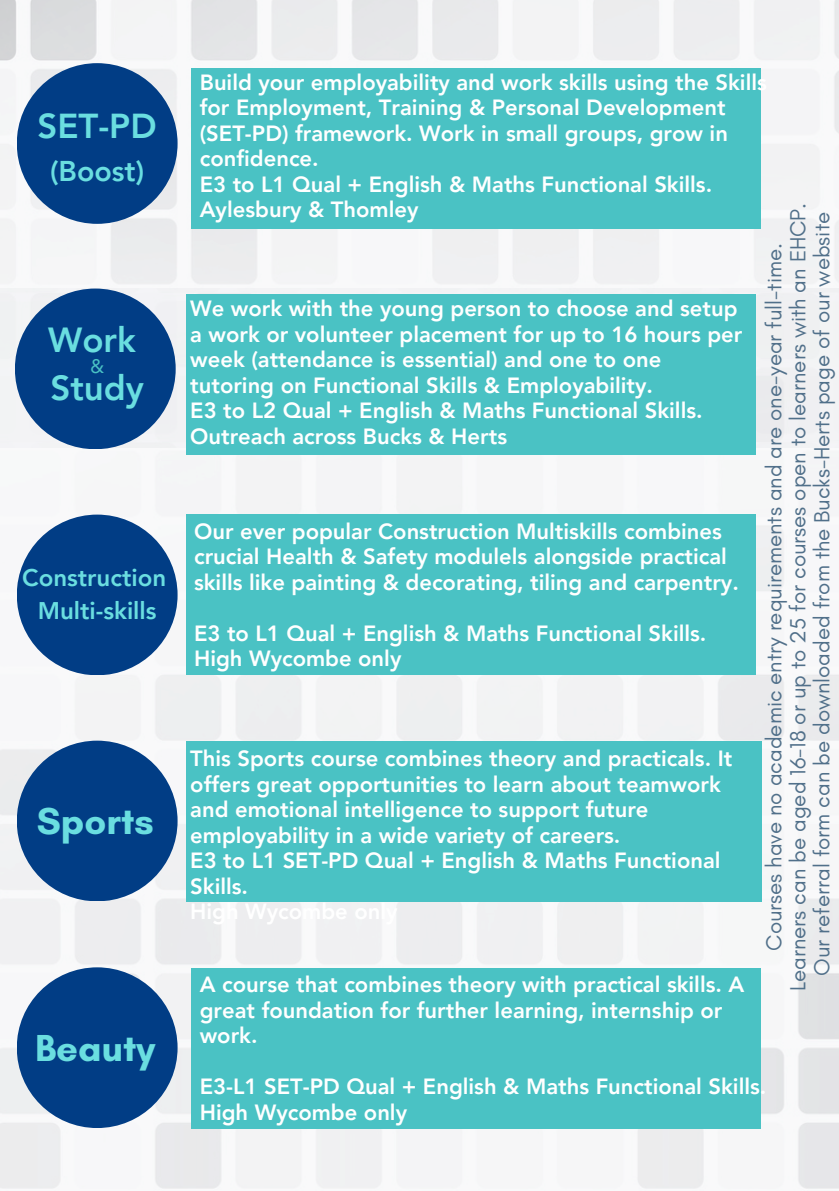
<style>
.page{position:relative;width:839px;height:1191px;background:#fff}
.page>*{position:absolute;margin:0;border:0;box-sizing:border-box;transform-origin:0 0}
.t1{font:700 38.2px "Glacial Indifference";color:#6adee0}
.t2{font:800 34.8px/48.2px "Avenir LT Pro";color:#6adee0}
.t3{font:800 34.6px "Avenir LT Pro";color:#6adee0}
.t4{font:800 28.6px "Avenir LT Pro";color:#6adee0}
.t5{font:800 24px/33.4px "Avenir LT Pro";color:#6adee0;text-align:center}
.t6{font:22.4px "Glacial Indifference";color:#51708a}
.t7{font:800 22px/25.6px "Avenir LT Pro";color:#fff}
.t8{font:19.6px "Avenir LT Pro";color:#4ac2c4}
</style>
<div class="page">
<img style="left:0;top:0;width:838px;height:289px">
<img style="left:0;top:289px;width:838px;height:900px">
<div style="left:186px;top:515px;width:569px;height:160px;background:#4ac2c4"></div>
<div style="left:17px;top:63px;width:160px;height:161px;background:#013d85;border-radius:50%"></div>
<div style="left:17px;top:741px;width:160px;height:160px;background:#013d85;border-radius:50%"></div>
<div style="left:17px;top:515px;width:160px;height:160px;background:#013d85;border-radius:50%"></div>
<div style="left:15px;top:289px;width:161px;height:160px;background:#013d85;border-radius:50%"></div>
<div style="left:17px;top:967px;width:160px;height:161px;background:#013d85;border-radius:50%"></div>
<div style="left:186px;top:294px;width:569px;height:161px;background:#4ac2c4"></div>
<div style="left:191px;top:68px;width:570px;height:161px;background:#4ac2c4"></div>
<div style="left:186px;top:741px;width:575px;height:161px;background:#4ac2c4"></div>
<div style="left:191px;top:968px;width:570px;height:161px;background:#4ac2c4"></div>
<p class="t3" style="left:38px;top:112px;width:121px">SET-PD</p>
<p class="t4" style="left:50px;top:160px;width:96px">(Boost)</p>
<p class="t2" style="left:48px;top:319px;width:97px">Work<br>Study</p>
<h6 class="t8" style="left:90px;top:358px;width:16px">&amp;</h6>
<h3 class="t5" style="left:22px;top:563px;width:145px">Construction<br>Multi-skills</h3>
<p class="t1" style="left:37px;top:798px;width:118px">Sports</p>
<h5 class="t1" style="left:35px;top:1025px;width:122px">Beauty</h5>
<h6 class="t7" style="left:200px;top:71px;width:568px">Build your employability and work skills using the Skills for Employment, Training &amp; Personal Development (SET-PD) framework. Work in small groups, grow in confidence.<br>E3 to L1 Qual + English &amp; Maths Functional Skills.<br>Aylesbury &amp; Thomley</h6>
<h6 class="t6" style="left:784px;top:991px;width:790px;rotate:-90deg">Learners can be aged 16-18 or up to 25 for courses open to learners with an EHCP.</h6>
<p class="t6" style="left:808px;top:976px;width:765px;rotate:-90deg">Our referral form can be downloaded from the Bucks-Herts page of our website</p>
<h4 class="t6" style="left:760px;top:951px;width:709px;rotate:-90deg">Courses have no academic entry requirements and are one-year full-time.</h4>
<h6 class="t7" style="left:190px;top:298px;width:553px">We work with the young person to choose and setup a work or volunteer placement for up to 16 hours per week (attendance is essential) and one to one tutoring on Functional Skills &amp; Employability.<br>E3 to L2 Qual + English &amp; Maths Functional Skills.<br>Outreach across Bucks &amp; Herts</h6>
<p class="t7" style="left:194px;top:520px;width:546px">Our ever popular Construction Multiskills combines crucial Health &amp; Safety modulels alongside practical skills like painting &amp; decorating, tiling and carpentry.</p>
<h1 class="t7" style="left:194px;top:622px;width:514px">E3 to L1 Qual + English &amp; Maths Functional Skills.<br>High Wycombe only</h1>
<h3 class="t7" style="left:190px;top:748px;width:543px">This Sports course combines theory and practicals. It offers great opportunities to learn about teamwork and emotional intelligence to support future employability in a wide variety of careers.<br>E3 to L1 SET-PD Qual + English &amp; Maths Functional Skills.</h3>
<h6 class="t7" style="left:200px;top:974px;width:546px">A course that combines theory with practical skills. A great foundation for further learning, internship or work.</h6>
<h2 class="t7" style="left:200px;top:1076px;width:568px">E3-L1 SET-PD Qual + English &amp; Maths Functional Skills.<br>High Wycombe only</h2>
</div>
